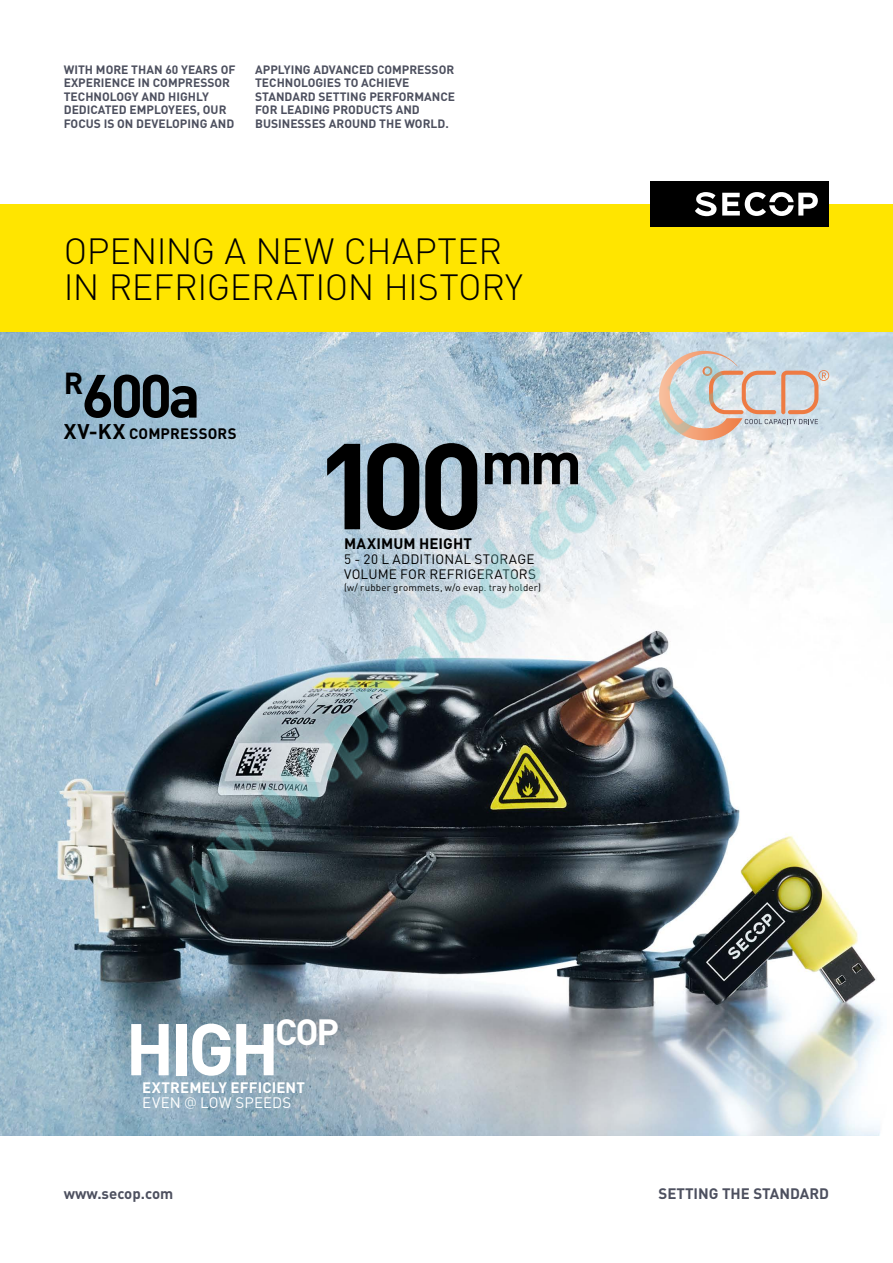
<style>
.page{position:relative;width:893px;height:1263px;background:#fff}
.page>*{position:absolute;margin:0;border:0;box-sizing:border-box;transform-origin:0 0}
.t1{font:700 120px "DIN";color:#000}
.t2{font:700 72px "DIN";color:#fff}
.t3{font:700 60px "DIN";color:#000}
.t4{font:300 36px/36px "DIN";letter-spacing:-.01em;color:#000}
.t5{font:700 15px/15px "DIN";letter-spacing:.005em;color:#fff}
.t6{font:700 15px "DIN";color:#4d505f}
.t7{font:700 15px "DIN";letter-spacing:.01em;color:#000}
.t8{font:13.5px/15px "DIN";letter-spacing:.015em;color:#000}
.t9{font:700 12px/13.5px "DIN";color:#4d505f}
.t10{font:9.75px "DIN";letter-spacing:.02em;color:#000}
.s1{font-size:21px}
.s2{font-weight:400}
.s3{font-family:"Hermes";font-weight:100}
</style>
<div class="page">
<img style="left:0;top:332px;width:893px;height:803px">
<div style="left:0;top:204px;width:893px;height:128px;background:#ffe500"></div>
<div style="left:651px;top:181px;width:178px;height:46px;background:#000"></div>
<svg style="left:695px;top:192px;width:123px;height:25px"></svg>
<svg style="left:751px;top:351px;width:78px;height:89px;background:#d0d1d3"></svg>
<img style="left:142px;top:332px;width:609px;height:704px">
<p class="t9" style="left:64px;top:62px;width:173px">WITH MORE THAN 60 YEARS OF<br>EXPERIENCE IN COMPRESSOR<br>TECHNOLOGY AND HIGHLY<br>DEDICATED EMPLOYEES, OUR<br>FOCUS IS ON DEVELOPING AND</p>
<p class="t9" style="left:255px;top:62px;width:201px">APPLYING ADVANCED COMPRESSOR<br>TECHNOLOGIES TO ACHIEVE<br>STANDARD SETTING PERFORMANCE<br>FOR LEADING PRODUCTS AND<br>BUSINESSES AROUND THE WORLD.</p>
<h3 class="t4" style="left:64px;top:233px;width:461px">OPENING A NEW CHAPTER<br>IN REFRIGERATION HISTORY</h3>
<h3 class="t3" style="left:64px;top:357px;width:138px"><sup>R</sup>600a</h3>
<p class="t7" style="left:64px;top:424px;width:174px"><span class="s1">XV-KX</span> COMPRESSORS</p>
<h1 class="t1" style="left:315px;top:407px;width:269px">100 <sup>mm</sup></h1>
<p class="t7" style="left:344px;top:534px;width:130px">MAXIMUM HEIGHT</p>
<p class="t8" style="left:344px;top:551px;width:194px">5 - 20 L ADDITIONAL STORAGE<br>VOLUME FOR REFRIGERATORS</p>
<p class="t10" style="left:344px;top:581px;width:199px">(w/ rubber grommets, w/o evap. tray holder)</p>
<h2 class="t2" style="left:125px;top:1002px;width:215px">HIGH<sup>COP</sup></h2>
<p class="t5" style="left:142px;top:1079px;width:164px">EXTREMELY EFFICIENT<br><span class="s2">EVEN</span> <span class="s3">@</span> <span class="s2">LOW SPEEDS</span></p>
<p class="t6" style="left:64px;top:1184px;width:111px">www.secop.com</p>
<p class="t6" style="left:658px;top:1184px;width:172px">SETTING THE STANDARD</p>
</div>
